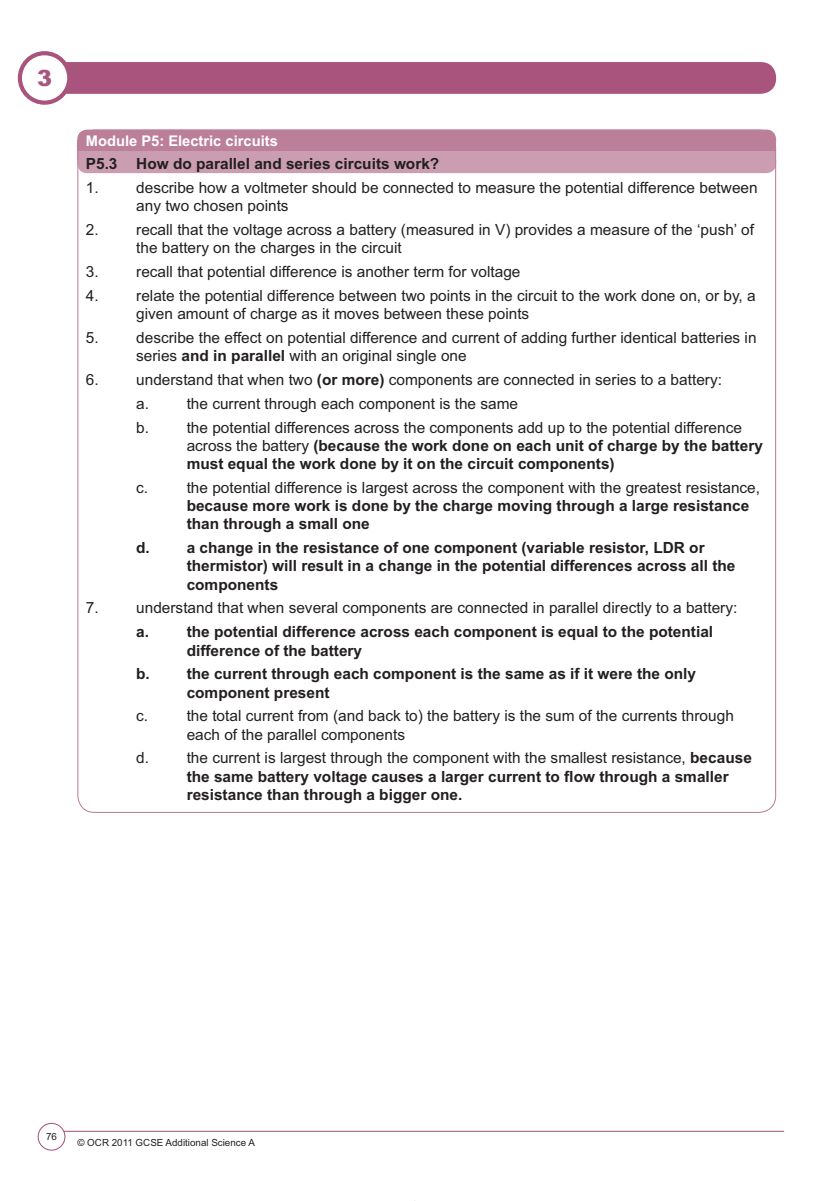
<style>
.page{position:relative;width:830px;height:1201px;background:#fff}
.page>*{position:absolute;margin:0;border:0;box-sizing:border-box;transform-origin:0 0}
.t1{font:900 22.35px "Arial";color:#a8547d}
.t2{font:15.45px/18.1px "Arial";color:#231f20}
.t3{font:700 15.45px/18.1px "Arial";color:#231f20}
.t4{font:700 14.7px "Arial";color:#fff}
.t5{font:9.75px "Arial";color:#231f20}
.s1{font-weight:700}
.s2{font-weight:400}
</style>
<div class="page">
<div style="left:46px;top:62px;width:730px;height:32px;background:#a8547d;border-radius:15px"></div>
<div style="left:20px;top:53px;width:49px;height:50px;background:#fff;border-radius:50%"></div>
<div style="left:18px;top:51px;width:53px;height:54px;border:4px solid #a8547d;border-radius:50%"></div>
<hr style="left:57px;top:1130px;width:727px;height:1px;background:#a8547d">
<div style="left:38px;top:1123px;width:27px;height:26px;background:#fff;border-radius:50%"></div>
<div style="left:38px;top:1122px;width:27px;height:28px;border:1px solid #a8547d;border-radius:50%"></div>
<div style="left:77px;top:129px;width:699px;height:22px;background:#bc7f9a;border-radius:10px"></div>
<div style="left:77px;top:140px;width:699px;height:11px;background:#bc7f9a"></div>
<div style="left:77px;top:151px;width:699px;height:22px;background:#cb9db1;border-radius:10px"></div>
<div style="left:77px;top:151px;width:699px;height:8px;background:#cb9db1"></div>
<h1 class="t1" style="left:37px;top:70px;width:16px">3</h1>
<p class="t4" style="left:86px;top:136px;width:194px">Module P5: Electric circuits</p>
<p class="t3" style="left:86px;top:156px;width:355px">P5.3 How do parallel and series circuits work?</p>
<p class="t2" style="left:86px;top:180px;width:14px">1.</p>
<p class="t2" style="left:136px;top:180px;width:623px">describe how a voltmeter should be connected to measure the potential difference between any two chosen points</p>
<p class="t2" style="left:86px;top:222px;width:14px">2.</p>
<p class="t2" style="left:136px;top:222px;width:619px">recall that the voltage across a battery (measured in V) provides a measure of the ‘push’ of the battery on the charges in the circuit</p>
<p class="t2" style="left:86px;top:264px;width:14px">3.</p>
<p class="t2" style="left:136px;top:264px;width:386px">recall that potential difference is another term for voltage</p>
<p class="t2" style="left:86px;top:288px;width:14px">4.</p>
<p class="t2" style="left:136px;top:288px;width:621px">relate the potential difference between two points in the circuit to the work done on, or by, a given amount of charge as it moves between these points</p>
<p class="t2" style="left:86px;top:330px;width:14px">5.</p>
<p class="t2" style="left:136px;top:330px;width:622px">describe the effect on potential difference and current of adding further identical batteries in series <span class="s1">and in parallel</span> with an original single one</p>
<p class="t2" style="left:86px;top:372px;width:14px">6.</p>
<p class="t2" style="left:136px;top:369px;width:587px;line-height:23.9px">understand that when two <span class="s1">(or more)</span> components are connected in series to a battery: a.</p>
<p class="t2" style="left:187px;top:396px;width:333px">the current through each component is the same</p>
<p class="t2" style="left:136px;top:419px;width:14px">b.</p>
<p class="t3" style="left:187px;top:419px;width:578px"><span class="s2">the potential differences across the components add up to the potential difference across the battery</span> (because the work done on each unit of charge by the battery must equal the work done by it on the circuit components)</p>
<p class="t2" style="left:136px;top:480px;width:13px">c.</p>
<p class="t2" style="left:187px;top:480px;width:575px">the potential difference is largest across the component with the greatest resistance,</p>
<p class="t3" style="left:187px;top:498px;width:564px">because more work is done by the charge moving through a large resistance than through a small one</p>
<p class="t3" style="left:187px;top:540px;width:550px;text-indent:-50px">d. a change in the resistance of one component (variable resistor, LDR or thermistor) will result in a change in the potential differences across all the components</p>
<p class="t2" style="left:86px;top:600px;width:14px">7.</p>
<p class="t2" style="left:136px;top:600px;width:603px">understand that when several components are connected in parallel directly to a battery:</p>
<p class="t3" style="left:136px;top:624px;width:14px">a.</p>
<p class="t3" style="left:187px;top:624px;width:528px">the potential difference across each component is equal to the potential difference of the battery</p>
<p class="t3" style="left:187px;top:666px;width:511px;text-indent:-50px">b. the current through each component is the same as if it were the only component present</p>
<p class="t2" style="left:136px;top:708px;width:13px">c.</p>
<p class="t2" style="left:187px;top:708px;width:549px">the total current from (and back to) the battery is the sum of the currents through each of the parallel components</p>
<p class="t2" style="left:136px;top:750px;width:14px">d.</p>
<p class="t3" style="left:187px;top:750px;width:567px"><span class="s2">the current is largest through the component with the smallest resistance,</span> because the same battery voltage causes a larger current to ow through a smaller resistance than through a bigger one.</p>
<p class="t5" style="left:46px;top:1132px;width:12px">76</p>
<p class="t5" style="left:77px;top:1138px;width:179px">© OCR 2011 GCSE Additional Science A</p>
</div>
